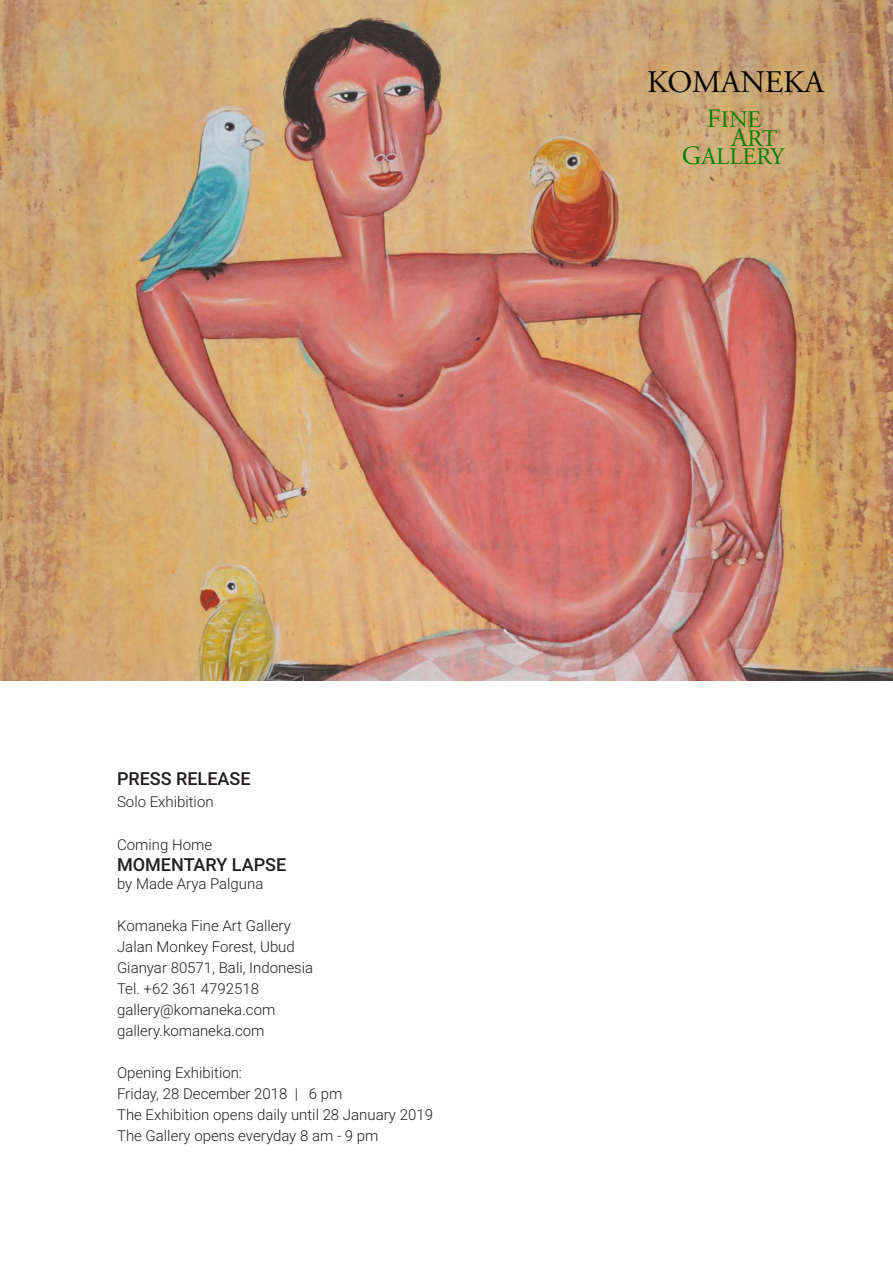
<style>
.page{position:relative;width:893px;height:1263px;background:#fff}
.page>*{position:absolute;margin:0;border:0;box-sizing:border-box;transform-origin:0 0}
.t1{font:31.35px "Adobe Garamond Pro";color:#040503}
.t2{font:23.7px "Adobe Garamond Pro";color:#008100}
.t3{font:500 18px "Roboto";color:#231f20}
.t4{font:300 15px "Roboto";color:#231f20}
.s1{font-size:26.4px}
</style>
<div class="page">
<img style="left:0;top:0;width:893px;height:680px">
<p class="t1" style="left:647px;top:63px;width:178px">KOMANEKA</p>
<p class="t2" style="left:707px;top:105px;width:56px"><span class="s1">F</span>INE</p>
<p class="t2" style="left:731px;top:124px;width:48px"><span class="s1">A</span>RT</p>
<p class="t2" style="left:682px;top:142px;width:104px"><span class="s1">G</span>ALLERY</p>
<p class="t3" style="left:117px;top:766px;width:135px">PRESS RELEASE</p>
<p class="t4" style="left:117px;top:791px;width:98px">Solo Exhibition</p>
<p class="t4" style="left:117px;top:834px;width:97px">Coming Home</p>
<p class="t3" style="left:117px;top:852px;width:171px">MOMENTARY LAPSE</p>
<p class="t4" style="left:117px;top:873px;width:148px">by Made Arya Palguna</p>
<p class="t4" style="left:117px;top:915px;width:175px">Komaneka Fine Art Gallery</p>
<p class="t4" style="left:117px;top:936px;width:179px">Jalan Monkey Forest, Ubud</p>
<p class="t4" style="left:117px;top:957px;width:198px">Gianyar 80571, Bali, Indonesia</p>
<p class="t4" style="left:117px;top:978px;width:144px">Tel. +62 361 4792518</p>
<p class="t4" style="left:117px;top:999px;width:160px">gallery@komaneka.com</p>
<p class="t4" style="left:117px;top:1020px;width:149px">gallery.komaneka.com</p>
<p class="t4" style="left:117px;top:1062px;width:127px">Opening Exhibition:</p>
<p class="t4" style="left:117px;top:1083px;width:227px">Friday, 28 December 2018 | 6 pm</p>
<p class="t4" style="left:117px;top:1104px;width:317px">The Exhibition opens daily until 28 January 2019</p>
<p class="t4" style="left:117px;top:1125px;width:263px">The Gallery opens everyday 8 am - 9 pm</p>
</div>
